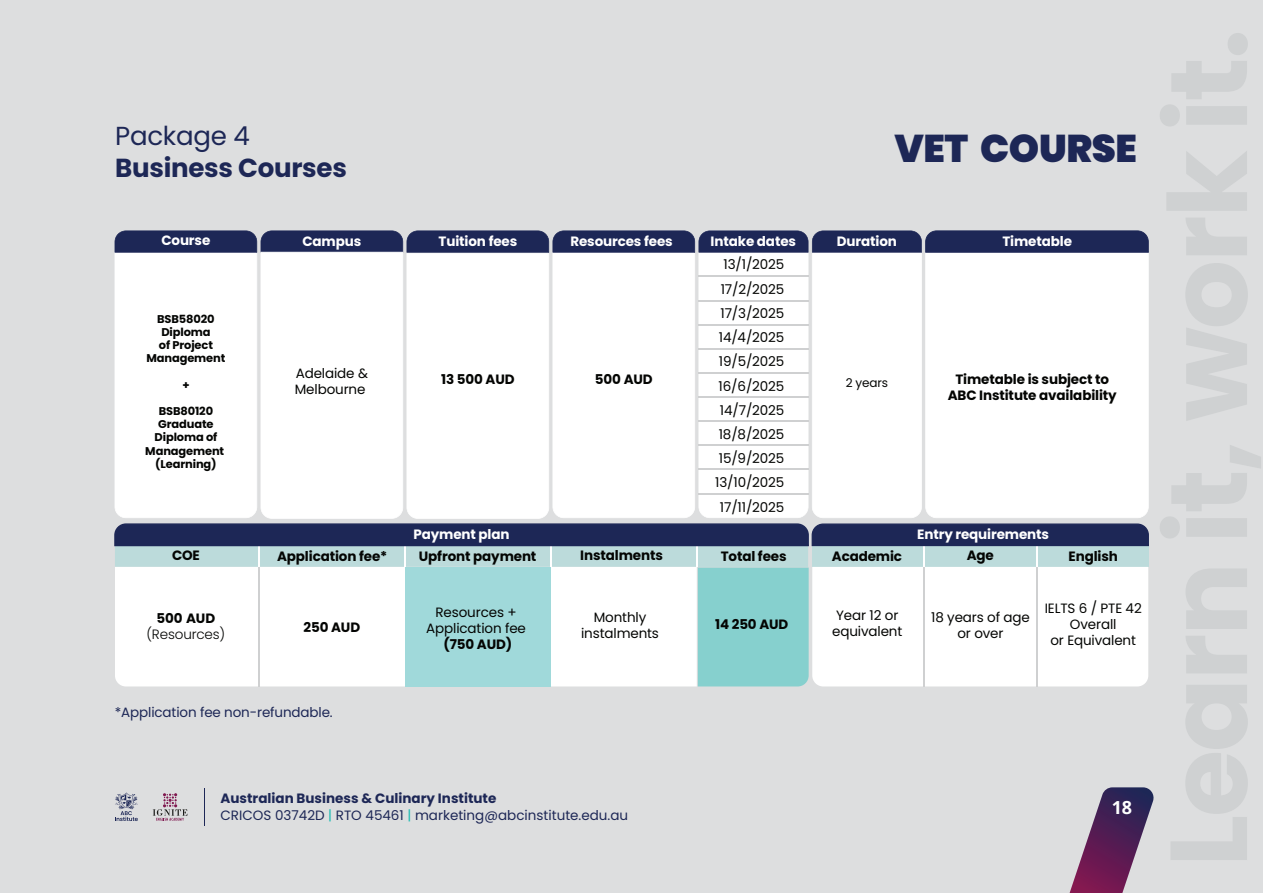
<style>
.page{position:relative;width:1263px;height:893px;background:#dddedf}
.page>*{position:absolute;margin:0;border:0;box-sizing:border-box;transform-origin:0 0}
.t1{font:900 38.55px "Poppins";letter-spacing:-.01em;color:#1d2756}
.t2{font:700 26.1px "Poppins";letter-spacing:-.01em;color:#1d2756}
.t3{font:26.1px "Poppins";letter-spacing:-.01em;color:#1d2756}
.t4{font:700 18px "Open Sans";color:#fff}
.t5{font:13.5px/24.2px "Poppins";letter-spacing:-.01em;color:#040503;text-align:center}
.t6{font:700 13.5px/16.2px "Poppins";letter-spacing:-.01em;color:#040503;text-align:center}
.t7{font:13.5px/16.6px "Poppins";color:#1d2756}
.t8{font:700 13.5px "Poppins";letter-spacing:-.01em;color:#fff}
.t9{font:300 13.5px "Poppins";letter-spacing:-.01em;color:#040503}
.t10{font:12px "Poppins";letter-spacing:-.01em;color:#040503}
.t11{font:700 11.25px/13.2px "Poppins";letter-spacing:-.01em;color:#040503;text-align:center}
.s1{font-weight:700}
.s2{color:#1dbbb3}
</style>
<div class="page">
<hr style="left:258px;top:566px;width:1px;height:121px;background:#cfd0d1">
<hr style="left:923px;top:566px;width:1px;height:121px;background:#cfd0d1">
<hr style="left:1036px;top:566px;width:1px;height:121px;background:#cfd0d1">
<svg style="left:1171px;top:685px;width:77px;height:175px"></svg>
<svg style="left:1186px;top:636px;width:61px;height:37px"></svg>
<svg style="left:1186px;top:569px;width:61px;height:60px"></svg>
<svg style="left:1160px;top:445px;width:101px;height:93px"></svg>
<svg style="left:1186px;top:263px;width:62px;height:158px"></svg>
<svg style="left:1186px;top:218px;width:61px;height:37px"></svg>
<svg style="left:1167px;top:151px;width:80px;height:60px"></svg>
<svg style="left:1160px;top:61px;width:87px;height:65px"></svg>
<svg style="left:1228px;top:33px;width:20px;height:22px"></svg>
<svg style="left:115px;top:793px;width:23px;height:28px"></svg>
<svg style="left:153px;top:793px;width:34px;height:28px"></svg>
<hr style="left:204px;top:788px;width:1px;height:38px;background:#1d2756">
<svg style="left:1069px;top:787px;width:85px;height:106px"></svg>
<svg style="left:114px;top:230px;width:1035px;height:456px;background:#dde4e8"></svg>
<h2 class="t3" style="left:115px;top:121px;width:136px">Package 4</h2>
<h2 class="t2" style="left:115px;top:152px;width:233px">Business Courses</h2>
<h1 class="t1" style="left:894px;top:126px;width:244px">VET COURSE</h1>
<p class="t8" style="left:161px;top:233px;width:50px">Course</p>
<p class="t8" style="left:302px;top:233px;width:60px">Campus</p>
<p class="t8" style="left:439px;top:233px;width:80px">Tuition fees</p>
<p class="t8" style="left:570px;top:233px;width:104px">Resources fees</p>
<p class="t8" style="left:711px;top:233px;width:87px">Intake dates</p>
<p class="t8" style="left:837px;top:233px;width:62px">Duration</p>
<p class="t8" style="left:1002px;top:233px;width:71px">Timetable</p>
<p class="t11" style="left:146px;top:312px;width:80px">BSB58020<br>Diploma<br>of Project<br>Management</p>
<p class="t11" style="left:182px;top:378px;width:9px">+</p>
<p class="t11" style="left:145px;top:405px;width:80px">BSB80120<br>Graduate<br>Diploma of<br>Management (Learning)</p>
<p class="t5" style="left:295px;top:365px;width:75px;line-height:16.2px;text-align:left">Adelaide &amp;<br>Melbourne</p>
<p class="t6" style="left:441px;top:371px;width:75px">13 500 AUD</p>
<p class="t5" style="left:715px;top:253px;width:71px;text-align:right">13/1/2025<br>17/2/2025<br>17/3/2025<br>14/4/2025<br>19/5/2025<br>16/6/2025<br>14/7/2025<br>18/8/2025<br>15/9/2025<br>13/10/2025<br>17/11/2025</p>
<p class="t6" style="left:595px;top:371px;width:59px">500 AUD</p>
<p class="t6" style="left:948px;top:371px;width:170px">Timetable is subject to<br>ABC Institute availability</p>
<p class="t10" style="left:846px;top:375px;width:44px">2 years</p>
<p class="t8" style="left:413px;top:526px;width:98px">Payment plan</p>
<p class="t8" style="left:917px;top:527px;width:133px">Entry requirements</p>
<p class="t6" style="left:172px;top:548px;width:29px">COE</p>
<p class="t6" style="left:277px;top:548px;width:112px">Application fee*</p>
<p class="t6" style="left:419px;top:548px;width:119px">Upfront payment</p>
<p class="t6" style="left:580px;top:547px;width:84px">Instalments</p>
<p class="t6" style="left:721px;top:548px;width:67px">Total fees</p>
<p class="t6" style="left:832px;top:548px;width:72px">Academic</p>
<p class="t6" style="left:967px;top:547px;width:29px">Age</p>
<p class="t6" style="left:1068px;top:548px;width:51px">English</p>
<p class="t6" style="left:157px;top:610px;width:60px">500 AUD</p>
<p class="t9" style="left:146px;top:627px;width:80px">(Resources)</p>
<p class="t6" style="left:304px;top:620px;width:58px">250 AUD</p>
<p class="t7" style="left:115px;top:704px;width:219px">*Application fee non-refundable.</p>
<p class="t5" style="left:426px;top:604px;width:101px;line-height:16.2px">Resources +<br>Application fee</p>
<p class="t6" style="left:443px;top:637px;width:70px">(750 AUD)</p>
<p class="t5" style="left:581px;top:609px;width:79px;line-height:16.2px">Monthly instalments</p>
<p class="t5" style="left:832px;top:607px;width:72px;line-height:16.2px;text-align:left">Year 12 or equivalent</p>
<p class="t5" style="left:931px;top:609px;width:100px;line-height:16.2px">18 years of age or over</p>
<p class="t5" style="left:1045px;top:600px;width:98px;line-height:16.2px">IELTS 6 / PTE 42<br>Overall<br>or Equivalent</p>
<p class="t6" style="left:715px;top:616px;width:74px">14 250 AUD</p>
<p class="t7" style="left:221px;top:790px;width:409px"><span class="s1">Australian Business &amp; Culinary Institute<br></span>CRICOS 03742D <span class="s2">|</span> RTO 45461 <span class="s2">|</span> marketing@abcinstitute.edu.au</p>
<h3 class="t4" style="left:1112px;top:795px;width:22px">18</h3>
</div>
